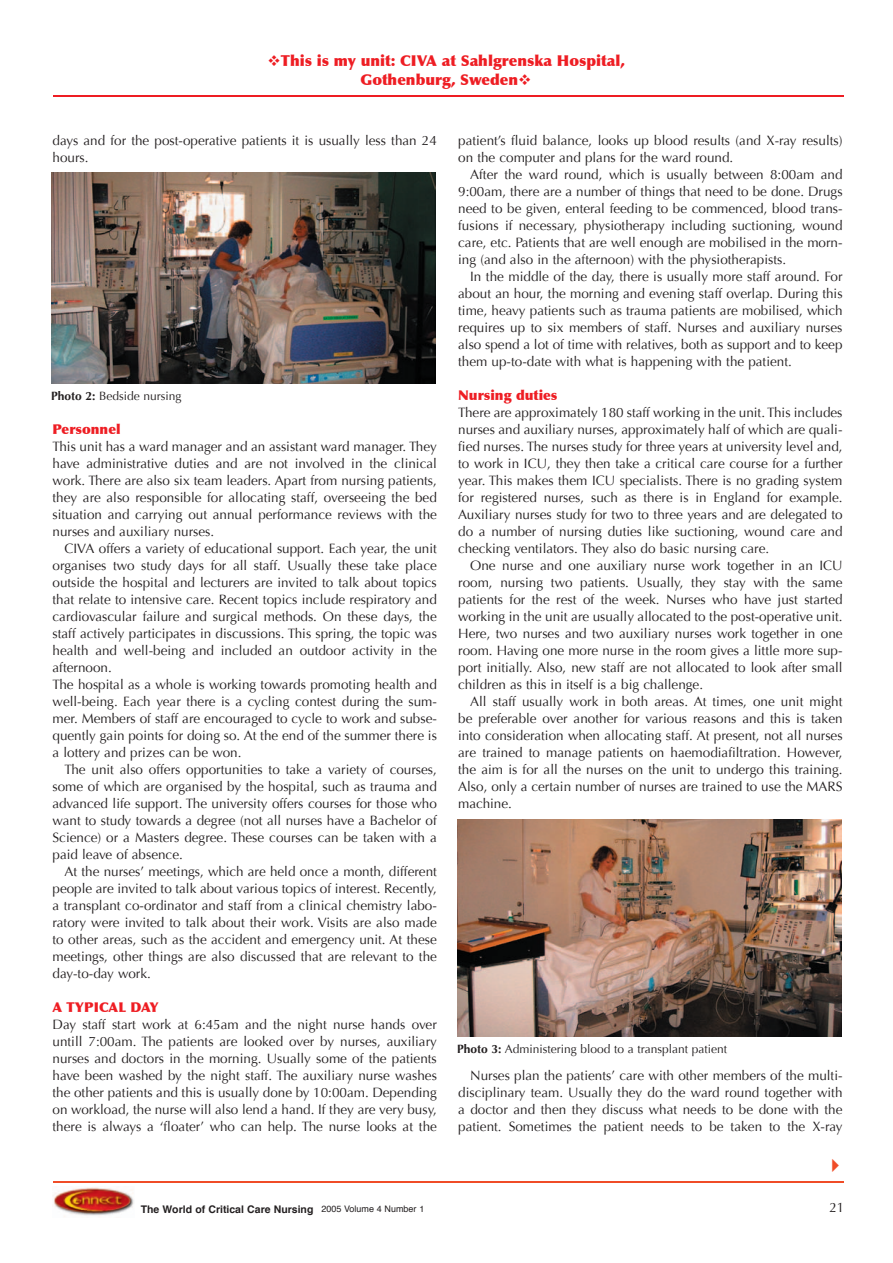
<style>
.page{position:relative;width:893px;height:1263px;background:#fff}
.page>*{position:absolute;margin:0;border:0;box-sizing:border-box;transform-origin:0 0}
.t1{font:900 15px/19.5px "Optima";color:#ee1d23;text-align:center}
.t2{font:13.5px/17px "Optima";color:#231f20;text-align:justify}
.t3{font:900 13.5px "Optima";color:#ee1d23}
.t4{font:12px "Optima";color:#231f20}
.t5{font:700 10.5px "Helvetica";color:#231f20}
.s1{font-weight:700}
.s2{font-weight:400;font-size:9px}
</style>
<div class="page">
<hr style="left:53px;top:95px;width:791px;height:1px;background:#ee1d23">
<hr style="left:53px;top:1181px;width:791px;height:1px;background:#f04c27">
<img style="left:53px;top:1187px;width:81px;height:30px">
<img style="left:51px;top:172px;width:385px;height:212px">
<img style="left:458px;top:819px;width:384px;height:217px">
<p class="t1" style="left:267px;top:51px;width:359px">❖This is my unit: CIVA at Sahlgrenska Hospital,<br>Gothenburg, Sweden❖</p>
<p class="t2" style="left:53px;top:132px;width:386px">days and for the post-operative patients it is usually less than 24 hours.</p>
<p class="t4" style="left:51px;top:389px;width:132px"><span class="s1">Photo 2:</span> Bedside nursing</p>
<p class="t3" style="left:53px;top:421px;width:70px">Personnel</p>
<p class="t2" style="left:53px;top:438px;width:386px">This unit has a ward manager and an assistant ward manager. They have administrative duties and are not involved in the clinical work. There are also six team leaders. Apart from nursing patients, they are also responsible for allocating staff, overseeing the bed situation and carrying out annual performance reviews with the nurses and auxiliary nurses.</p>
<p class="t2" style="left:53px;top:540px;width:386px;text-align:left;text-indent:12px">CIVA offers a variety of educational support. Each year, the unit organises two study days for all staff. Usually these take place outside the hospital and lecturers are invited to talk about topics that relate to intensive care. Recent topics include respiratory and cardiovascular failure and surgical methods. On these days, the staff actively participates in discussions. This spring, the topic was health and well-being and included an outdoor activity in the afternoon.<br>The hospital as a whole is working towards promoting health and well-being. Each year there is a cycling contest during the sum&shy;mer. Members of staff are encouraged to cycle to work and subse&shy;quently gain points for doing so. At the end of the summer there is a lottery and prizes can be won.</p>
<p class="t2" style="left:53px;top:761px;width:386px;text-indent:12px">The unit also offers opportunities to take a variety of courses, some of which are organised by the hospital, such as trauma and advanced life support. The university offers courses for those who want to study towards a degree (not all nurses have a Bachelor of Science) or a Masters degree. These courses can be taken with a paid leave of absence.</p>
<p class="t2" style="left:53px;top:863px;width:386px;text-indent:12px">At the nurses’ meetings, which are held once a month, different people are invited to talk about various topics of interest. Recently, a transplant co-ordinator and staff from a clinical chemistry labo&shy;ratory were invited to talk about their work. Visits are also made to other areas, such as the accident and emergency unit. At these meetings, other things are also discussed that are relevant to the day-to-day work.</p>
<p class="t3" style="left:53px;top:999px;width:108px">A TYPICAL DAY</p>
<p class="t2" style="left:53px;top:1016px;width:386px">Day staff start work at 6:45am and the night nurse hands over untill 7:00am. The patients are looked over by nurses, auxiliary nurses and doctors in the morning. Usually some of the patients have been washed by the night staff. The auxiliary nurse washes the other patients and this is usually done by 10:00am. Depending on workload, the nurse will also lend a hand. If they are very busy, there is always a ‘floater’ who can help. The nurse looks at the</p>
<p class="t2" style="left:458px;top:132px;width:386px">patient’s fluid balance, looks up blood results (and X-ray results) on the computer and plans for the ward round.</p>
<p class="t2" style="left:458px;top:166px;width:386px;text-indent:12px">After the ward round, which is usually between 8:00am and 9:00am, there are a number of things that need to be done. Drugs need to be given, enteral feeding to be commenced, blood trans&shy;fusions if necessary, physiotherapy including suctioning, wound care, etc. Patients that are well enough are mobilised in the morn&shy;ing (and also in the afternoon) with the physiotherapists.</p>
<p class="t2" style="left:458px;top:268px;width:386px;text-indent:12px">In the middle of the day, there is usually more staff around. For about an hour, the morning and evening staff overlap. During this time, heavy patients such as trauma patients are mobilised, which requires up to six members of staff. Nurses and auxiliary nurses also spend a lot of time with relatives, both as support and to keep them up-to-date with what is happening with the patient.</p>
<p class="t3" style="left:458px;top:387px;width:101px">Nursing duties</p>
<p class="t2" style="left:458px;top:404px;width:386px">There are approximately 180 staff working in the unit. This includes nurses and auxiliary nurses, approximately half of which are quali&shy;fied nurses. The nurses study for three years at university level and, to work in ICU, they then take a critical care course for a further year. This makes them ICU specialists. There is no grading system for registered nurses, such as there is in England for example.<br>Auxiliary nurses study for two to three years and are delegated to do a number of nursing duties like suctioning, wound care and checking ventilators. They also do basic nursing care.</p>
<p class="t2" style="left:458px;top:557px;width:386px;text-indent:12px">One nurse and one auxiliary nurse work together in an ICU room, nursing two patients. Usually, they stay with the same patients for the rest of the week. Nurses who have just started working in the unit are usually allocated to the post-operative unit.<br>Here, two nurses and two auxiliary nurses work together in one room. Having one more nurse in the room gives a little more sup&shy;port initially. Also, new staff are not allocated to look after small children as this in itself is a big challenge.</p>
<p class="t2" style="left:458px;top:693px;width:386px;text-indent:12px">All staff usually work in both areas. At times, one unit might be preferable over another for various reasons and this is taken into consideration when allocating staff. At present, not all nurses are trained to manage patients on haemodiafiltration. However, the aim is for all the nurses on the unit to undergo this training.<br>Also, only a certain number of nurses are trained to use the MARS machine.</p>
<p class="t4" style="left:457px;top:1042px;width:271px"><span class="s1">Photo 3:</span> Administering blood to a transplant patient</p>
<p class="t2" style="left:458px;top:1067px;width:386px;text-indent:12px">Nurses plan the patients’ care with other members of the multi&shy;disciplinary team. Usually they do the ward round together with a doctor and then they discuss what needs to be done with the patient. Sometimes the patient needs to be taken to the X-ray</p>
<p class="t5" style="left:141px;top:1204px;width:285px">The World of Critical Care Nursing <span class="s2">2005 Volume 4 Number 1</span></p>
<p class="t2" style="left:829px;top:1199px;width:17px">21</p>
</div>
